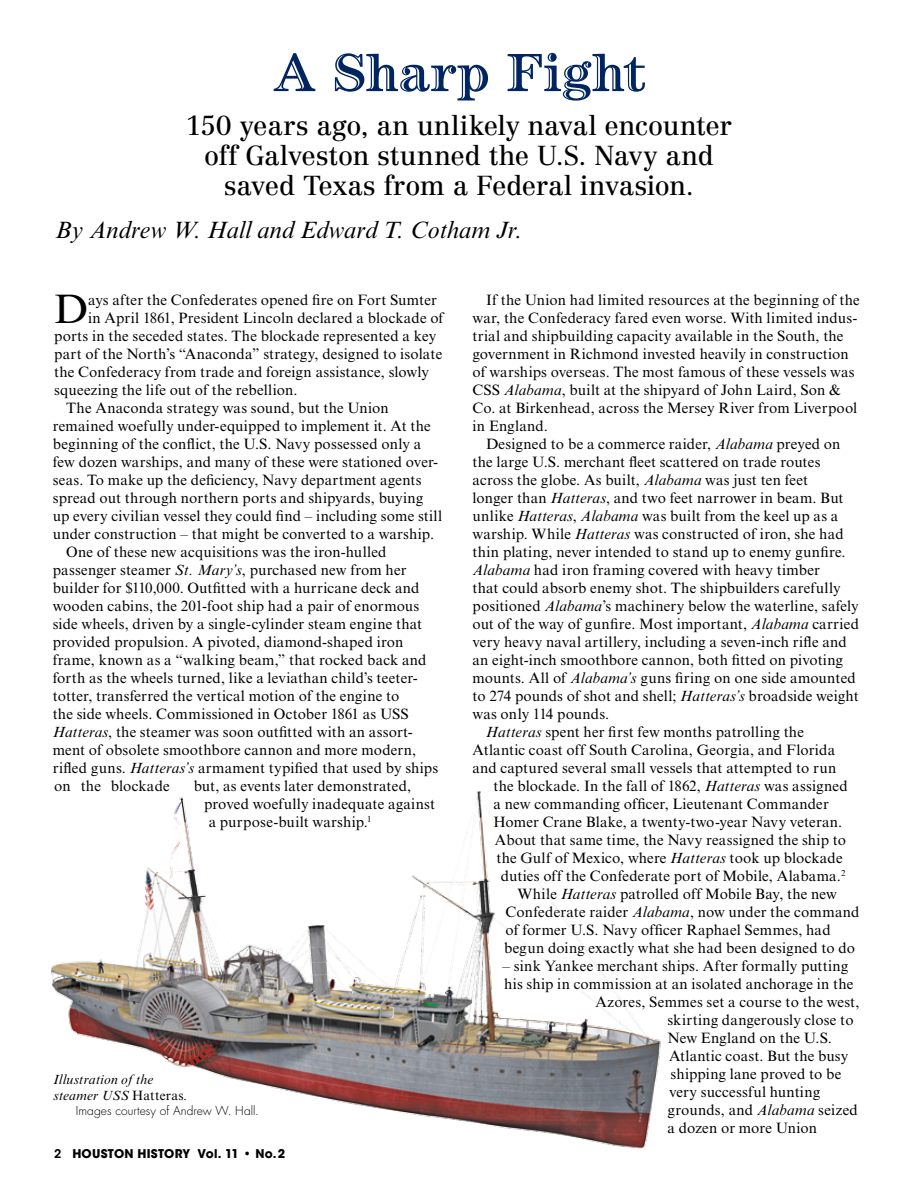
<style>
.page{position:relative;width:918px;height:1188px;background:#fff}
.page>*{position:absolute;margin:0;border:0;box-sizing:border-box;transform-origin:0 0}
.t1{font:700 54px "Century Std Handtooled";letter-spacing:.005em;color:#002561}
.t2{font:41.25px "Times New Roman MT Std";color:#000}
.t3{font:27px/30px "Centennial LT Std";letter-spacing:-.01em;color:#000;text-align:center}
.t4{font:italic 24px "Times New Roman MT Std";letter-spacing:.005em;color:#000}
.t5{font:15px/18px "Times New Roman MT Std";letter-spacing:.01em;color:#000}
.t6{font:italic 13.5px/16.5px "Times New Roman MT Std";letter-spacing:.015em;color:#000}
.t7{font:300 12px "Futura Std";letter-spacing:.005em;color:#000}
.t8{font:700 12px "ITC Avant Garde Std";letter-spacing:.02em;color:#000}
.s1{font-style:italic}
.s2{font-style:normal}
.s3{font-weight:600}
</style>
<div class="page">
<img style="left:51px;top:791px;width:610px;height:358px">
<h1 class="t1" style="left:274px;top:40px;width:372px">A Sharp Fight</h1>
<h3 class="t3" style="left:186px;top:110px;width:548px">150 years ago, an unlikely naval encounter off Galveston stunned the U.S. Navy and saved Texas from a Federal invasion.</h3>
<h3 class="t4" style="left:55px;top:216px;width:469px">By Andrew W. Hall and Edward T. Cotham Jr.</h3>
<h2 class="t2" style="left:54px;top:285px;width:35px">D</h2>
<p class="t5" style="left:88px;top:290px;width:350px">ays after the Confederates opened fire on Fort Sumter</p>
<p class="t5" style="left:88px;top:308px;width:357px">in April 1861, President Lincoln declared a blockade of</p>
<p class="t5" style="left:54px;top:326px;width:383px">ports in the seceded states. The blockade represented a key</p>
<p class="t5" style="left:54px;top:344px;width:389px">part of the North’s “Anaconda” strategy, designed to isolate</p>
<p class="t5" style="left:54px;top:362px;width:376px">the Confederacy from trade and foreign assistance, slowly</p>
<p class="t5" style="left:54px;top:380px;width:245px">squeezing the life out of the rebellion.</p>
<p class="t5" style="left:66px;top:398px;width:324px">The Anaconda strategy was sound, but the Union</p>
<p class="t5" style="left:53px;top:416px;width:380px">remained woefully under-equipped to implement it. At the</p>
<p class="t5" style="left:53px;top:434px;width:370px">beginning of the conflict, the U.S. Navy possessed only a</p>
<p class="t5" style="left:53px;top:452px;width:387px">few dozen warships, and many of these were stationed over-</p>
<p class="t5" style="left:53px;top:470px;width:370px">seas. To make up the deficiency, Navy department agents</p>
<p class="t5" style="left:53px;top:488px;width:372px">spread out through northern ports and shipyards, buying</p>
<p class="t5" style="left:53px;top:506px;width:391px">up every civilian vessel they could find – including some still</p>
<p class="t5" style="left:53px;top:524px;width:383px">under construction – that might be converted to a warship.</p>
<p class="t5" style="left:66px;top:542px;width:322px">One of these new acquisitions was the iron-hulled</p>
<p class="t5" style="left:53px;top:560px;width:355px">passenger steamer <span class="s1">St. Mary’s</span>, purchased new from her</p>
<p class="t5" style="left:53px;top:578px;width:368px">builder for $110,000. Outfitted with a hurricane deck and</p>
<p class="t5" style="left:53px;top:596px;width:368px">wooden cabins, the 201-foot ship had a pair of enormous</p>
<p class="t5" style="left:53px;top:614px;width:371px">side wheels, driven by a single-cylinder steam engine that</p>
<p class="t5" style="left:53px;top:632px;width:352px">provided propulsion. A pivoted, diamond-shaped iron</p>
<p class="t5" style="left:53px;top:650px;width:375px">frame, known as a “walking beam,” that rocked back and</p>
<p class="t5" style="left:53px;top:668px;width:366px">forth as the wheels turned, like a leviathan child’s teeter-</p>
<p class="t5" style="left:53px;top:686px;width:348px">totter, transferred the vertical motion of the engine to</p>
<p class="t5" style="left:53px;top:704px;width:358px">the side wheels. Commissioned in October 1861 as USS</p>
<p class="t5" style="left:53px;top:722px;width:362px"><span class="s1">Hatteras</span>, the steamer was soon outfitted with an assort-</p>
<p class="t5" style="left:53px;top:740px;width:365px">ment of obsolete smoothbore cannon and more modern,</p>
<p class="t5" style="left:53px;top:758px;width:387px">rifled guns. <span class="s1">Hatteras’s</span> armament typified that used by ships</p>
<p class="t5" style="left:54px;top:776px;width:117px">on the blockade</p>
<p class="t5" style="left:194px;top:776px;width:219px">but, as events later demonstrated,</p>
<p class="t5" style="left:204px;top:794px;width:232px">proved woefully inadequate against</p>
<p class="t5" style="left:209px;top:812px;width:164px">a purpose-built warship.<sup>1</sup></p>
<p class="t6" style="left:53px;top:1071px;width:136px">Illustration of the steamer USS <span class="s2">Hatteras</span>.</p>
<p class="t7" style="left:76px;top:1104px;width:185px">Images courtesy of Andrew W. Hall.</p>
<p class="t8" style="left:54px;top:1145px;width:233px"><span class="s3">2</span> HOUSTON HISTORY Vol. 11 • No.2</p>
<p class="t5" style="left:472px;top:290px;width:389px;text-indent:14px">If the Union had limited resources at the beginning of the war, the Confederacy fared even worse. With limited indus&shy;trial and shipbuilding capacity available in the South, the government in Richmond invested heavily in construction of warships overseas. The most famous of these vessels was CSS <span class="s1">Alabama</span>, built at the shipyard of John Laird, Son &amp; Co. at Birkenhead, across the Mersey River from Liverpool in England.</p>
<p class="t5" style="left:486px;top:434px;width:356px">Designed to be a commerce raider, <span class="s1">Alabama</span> preyed on</p>
<p class="t5" style="left:472px;top:452px;width:350px">the large U.S. merchant fleet scattered on trade routes</p>
<p class="t5" style="left:472px;top:470px;width:337px">across the globe. As built, <span class="s1">Alabama</span> was just ten feet</p>
<p class="t5" style="left:472px;top:488px;width:373px">longer than <span class="s1">Hatteras</span>, and two feet narrower in beam. But</p>
<p class="t5" style="left:472px;top:506px;width:367px">unlike <span class="s1">Hatteras</span>, <span class="s1">Alabama</span> was built from the keel up as a</p>
<p class="t5" style="left:472px;top:524px;width:373px">warship. While <span class="s1">Hatteras</span> was constructed of iron, she had</p>
<p class="t5" style="left:472px;top:542px;width:375px">thin plating, never intended to stand up to enemy gunfire.</p>
<p class="t5" style="left:472px;top:560px;width:349px"><span class="s1">Alabama</span> had iron framing covered with heavy timber</p>
<p class="t5" style="left:472px;top:578px;width:370px">that could absorb enemy shot. The shipbuilders carefully</p>
<p class="t5" style="left:472px;top:596px;width:388px">positioned <span class="s1">Alabama</span>’s machinery below the waterline, safely</p>
<p class="t5" style="left:472px;top:614px;width:388px">out of the way of gunfire. Most important, <span class="s1">Alabama</span> carried</p>
<p class="t5" style="left:472px;top:632px;width:376px">very heavy naval artillery, including a seven-inch rifle and</p>
<p class="t5" style="left:472px;top:650px;width:372px">an eight-inch smoothbore cannon, both fitted on pivoting</p>
<p class="t5" style="left:472px;top:668px;width:385px">mounts. All of <span class="s1">Alabama’s</span> guns firing on one side amounted</p>
<p class="t5" style="left:472px;top:686px;width:388px">to 274 pounds of shot and shell; <span class="s1">Hatteras’s</span> broadside weight</p>
<p class="t5" style="left:472px;top:704px;width:138px">was only 114 pounds.</p>
<p class="t5" style="left:486px;top:722px;width:319px"><span class="s1">Hatteras</span> spent her first few months patrolling the</p>
<p class="t5" style="left:472px;top:740px;width:364px">Atlantic coast off South Carolina, Georgia, and Florida</p>
<p class="t5" style="left:472px;top:758px;width:365px">and captured several small vessels that attempted to run</p>
<p class="t5" style="left:494px;top:776px;width:356px">the blockade. In the fall of 1862, <span class="s1">Hatteras</span> was assigned</p>
<p class="t5" style="left:493px;top:794px;width:337px">a new commanding officer, Lieutenant Commander</p>
<p class="t5" style="left:493px;top:812px;width:350px">Homer Crane Blake, a twenty-two-year Navy veteran.</p>
<p class="t5" style="left:495px;top:830px;width:353px">About that same time, the Navy reassigned the ship to</p>
<p class="t5" style="left:496px;top:848px;width:348px">the Gulf of Mexico, where <span class="s1">Hatteras</span> took up blockade</p>
<p class="t5" style="left:501px;top:866px;width:346px">duties off the Confederate port of Mobile, Alabama.<sup>2</sup></p>
<p class="t5" style="left:518px;top:884px;width:321px">While <span class="s1">Hatteras</span> patrolled off Mobile Bay, the new</p>
<p class="t5" style="left:506px;top:902px;width:355px">Confederate raider <span class="s1">Alabama</span>, now under the command</p>
<p class="t5" style="left:506px;top:920px;width:327px">of former U.S. Navy officer Raphael Semmes, had</p>
<p class="t5" style="left:504px;top:938px;width:353px">begun doing exactly what she had been designed to do</p>
<p class="t5" style="left:502px;top:956px;width:347px">– sink Yankee merchant ships. After formally putting</p>
<p class="t5" style="left:504px;top:974px;width:351px">his ship in commission at an isolated anchorage in the</p>
<p class="t5" style="left:596px;top:992px;width:265px">Azores, Semmes set a course to the west,</p>
<p class="t5" style="left:668px;top:1010px;width:188px">skirting dangerously close to</p>
<p class="t5" style="left:668px;top:1028px;width:166px">New England on the U.S.</p>
<p class="t5" style="left:669px;top:1046px;width:181px">Atlantic coast. But the busy</p>
<p class="t5" style="left:670px;top:1064px;width:173px">shipping lane proved to be</p>
<p class="t5" style="left:669px;top:1082px;width:153px">very successful hunting</p>
<p class="t5" style="left:668px;top:1100px;width:192px">grounds, and <span class="s1">Alabama</span> seized</p>
<p class="t5" style="left:668px;top:1118px;width:151px">a dozen or more Union</p>
</div>
